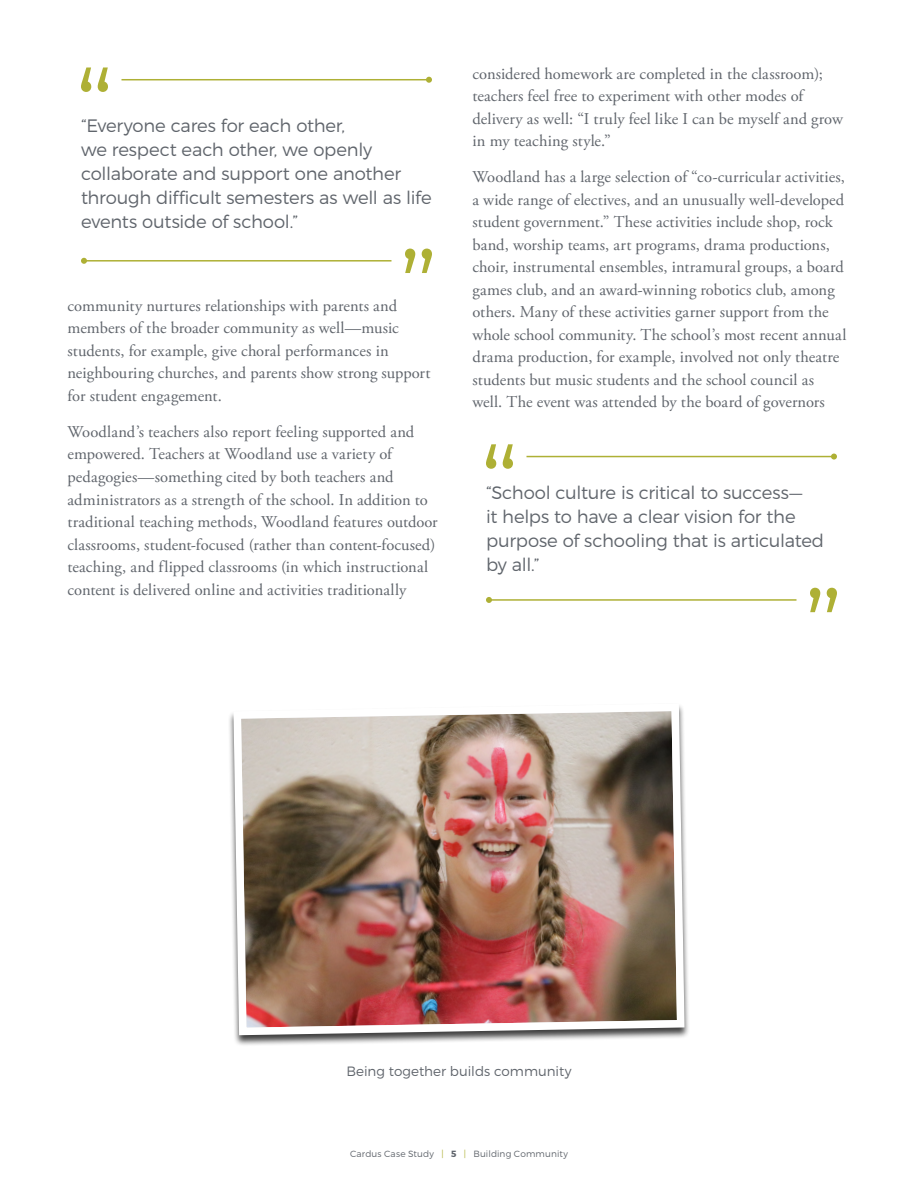
<style>
.page{position:relative;width:918px;height:1188px;background:#fff}
.page>*{position:absolute;margin:0;border:0;box-sizing:border-box;transform-origin:0 0}
.t1{font:300 18px/24px "Montserrat";letter-spacing:-.01em;color:#60656c}
.t2{font:16.5px/22.5px "Adobe Garamond Pro";letter-spacing:.005em;color:#60656c}
.t3{font:300 13.5px "Montserrat";color:#60656c}
.t4{font:300 9px "Montserrat";letter-spacing:.015em;color:#60656c}
.s1{color:#aeb035}
.s2{font-weight:700}
</style>
<div class="page">
<svg style="left:230px;top:76px;width:458px;height:969px"></svg>
<svg style="left:486px;top:444px;width:27px;height:25px"></svg>
<svg style="left:810px;top:588px;width:27px;height:24px"></svg>
<hr style="left:526px;top:456px;width:308px;height:1px;background:#aeb035">
<svg style="left:831px;top:454px;width:6px;height:6px"></svg>
<hr style="left:489px;top:599px;width:307px;height:2px;background:#aeb035">
<svg style="left:486px;top:597px;width:6px;height:6px"></svg>
<svg style="left:81px;top:67px;width:27px;height:25px"></svg>
<svg style="left:405px;top:249px;width:27px;height:24px"></svg>
<hr style="left:122px;top:79px;width:307px;height:1px;background:#aeb035">
<svg style="left:426px;top:77px;width:6px;height:6px"></svg>
<hr style="left:84px;top:260px;width:308px;height:2px;background:#aeb035">
<svg style="left:81px;top:258px;width:6px;height:6px"></svg>
<p class="t1" style="left:81px;top:113px;width:352px">“Everyone cares for each other,<br>we respect each other, we openly collaborate and support one another through difficult semesters as well as life events outside of school.”</p>
<p class="t2" style="left:68px;top:295px;width:365px">community nurtures relationships with parents and members of the broader community as well—music students, for example, give choral performances in neighbouring churches, and parents show strong support for student engagement.</p>
<p class="t2" style="left:68px;top:421px;width:372px">Woodland’s teachers also report feeling supported and empowered. Teachers at Woodland use a variety of pedagogies—something cited by both teachers and administrators as a strength of the school. In addition to traditional teaching methods, Woodland features outdoor classrooms, student-focused (rather than content-focused) teaching, and flipped classrooms (in which instructional content is delivered online and activities traditionally</p>
<p class="t2" style="left:472px;top:63px;width:372px">considered homework are completed in the classroom); teachers feel free to experiment with other modes of delivery as well: “I truly feel like I can be myself and grow in my teaching style.”</p>
<p class="t2" style="left:472px;top:166px;width:376px">Woodland has a large selection of “co-curricular activities, a wide range of electives, and an unusually well-developed student government.” These activities include shop, rock band, worship teams, art programs, drama productions, choir, instrumental ensembles, intramural groups, a board games club, and an award-winning robotics club, among others. Many of these activities garner support from the whole school community. The school’s most recent annual drama production, for example, involved not only theatre students but music students and the school council as well. The event was attended by the board of governors</p>
<p class="t1" style="left:486px;top:481px;width:340px">“School culture is critical to success—<br>it helps to have a clear vision for the purpose of schooling that is articulated by all.”</p>
<p class="t3" style="left:346px;top:1062px;width:227px">Being together builds community</p>
<p class="t4" style="left:350px;top:1149px;width:219px">Cardus Case Study <span class="s1">|</span> <span class="s2">5</span> <span class="s1">|</span> Building Community</p>
</div>
